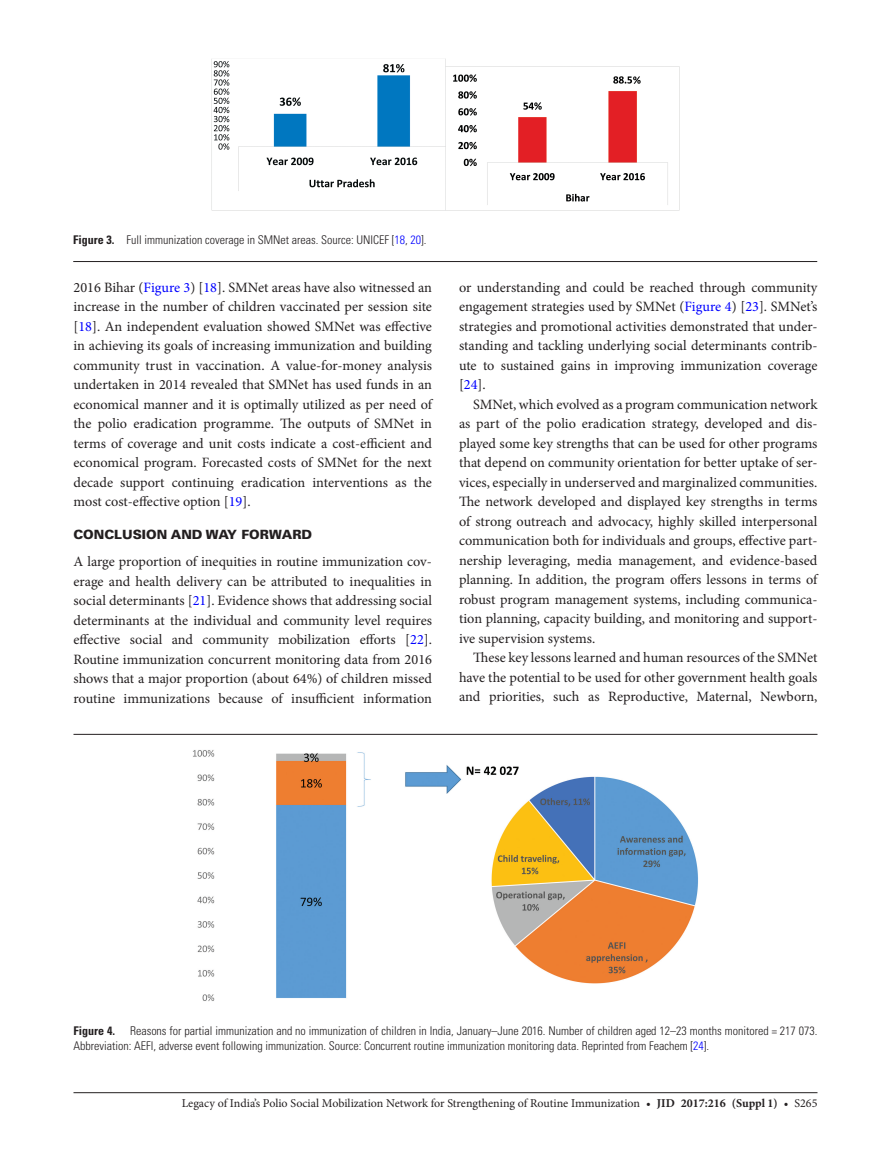
<style>
.page{position:relative;width:891px;height:1174px;background:#fff}
.page>*{position:absolute;margin:0;border:0;box-sizing:border-box;transform-origin:0 0}
.t1{font:14.25px/19.5px "Minion Pro";color:#231f20;text-align:justify}
.t2{font:900 12.75px "Univers LT Std";color:#231f20}
.t3{font:300 condensed 12px/15px "Univers LT Std";color:#231f20}
.t4{font:12px "Minion Pro";color:#231f20}
.s1{font-weight:700}
.s2{color:#00f}
</style>
<div class="page">
<hr style="left:73px;top:1092px;width:744px;height:1px;background:#231f20">
<hr style="left:73px;top:734px;width:744px;height:1px;background:#231f20">
<img style="left:193px;top:750px;width:505px;height:251px">
<hr style="left:73px;top:261px;width:744px;height:1px;background:#231f20">
<img style="left:211px;top:58px;width:468px;height:153px">
<p class="t3" style="left:73px;top:232px;width:355px"><span class="s1">Figure 3.</span> Full immunization coverage in SMNet areas. Source: UNICEF [<span class="s2">18</span>, <span class="s2">20</span>].</p>
<p class="t1" style="left:73px;top:278px;width:360px">2016 Bihar (<span class="s2">Figure 3</span>) [<span class="s2">18</span>]. SMNet areas have also witnessed an increase in the number of children vaccinated per session site [<span class="s2">18</span>]. An independent evaluation showed SMNet was effective in achieving its goals of increasing immunization and building community trust in vaccination. A value-for-money analysis undertaken in 2014 revealed that SMNet has used funds in an economical manner and it is optimally utilized as per need of the polio eradication programme. The outputs of SMNet in terms of coverage and unit costs indicate a cost-efficient and economical program. Forecasted costs of SMNet for the next decade support continuing eradication interventions as the most cost-effective option [<span class="s2">19</span>].</p>
<p class="t2" style="left:73px;top:527px;width:240px">CONCLUSION AND WAY FORWARD</p>
<p class="t1" style="left:73px;top:552px;width:360px">A large proportion of inequities in routine immunization cov&shy;erage and health delivery can be attributed to inequalities in social determinants [<span class="s2">21</span>]. Evidence shows that addressing social determinants at the individual and community level requires effective social and community mobilization efforts [<span class="s2">22</span>].<br>Routine immunization concurrent monitoring data from 2016 shows that a major proportion (about 64%) of children missed routine immunizations because of insufficient information</p>
<p class="t1" style="left:459px;top:277px;width:360px">or understanding and could be reached through community engagement strategies used by SMNet (<span class="s2">Figure 4</span>) [<span class="s2">23</span>]. SMNet’s strategies and promotional activities demonstrated that under&shy;standing and tackling underlying social determinants contrib&shy;ute to sustained gains in improving immunization coverage [<span class="s2">24</span>].</p>
<p class="t1" style="left:459px;top:394px;width:360px;text-indent:14px">SMNet, which evolved as a program communication network as part of the polio eradication strategy, developed and dis&shy;played some key strengths that can be used for other programs that depend on community orientation for better uptake of ser&shy;vices, especially in underserved and marginalized communities.<br>The network developed and displayed key strengths in terms of strong outreach and advocacy, highly skilled interpersonal communication both for individuals and groups, effective part&shy;nership leveraging, media management, and evidence-based planning. In addition, the program offers lessons in terms of robust program management systems, including communica&shy;tion planning, capacity building, and monitoring and support&shy;ive supervision systems.</p>
<p class="t1" style="left:459px;top:648px;width:360px;text-indent:14px">These key lessons learned and human resources of the SMNet have the potential to be used for other government health goals and priorities, such as Reproductive, Maternal, Newborn,</p>
<p class="t3" style="left:73px;top:1023px;width:746px"><span class="s1">Figure 4.</span> Reasons for partial immunization and no immunization of children in India, January–June 2016. Number of children aged 12–23 months monitored = 217 073.<br>Abbreviation: AEFI, adverse event following immunization. Source: Concurrent routine immunization monitoring data. Reprinted from Feachem [<span class="s2">24</span>].</p>
<p class="t4" style="left:182px;top:1095px;width:637px">Legacy of India’s Polio Social Mobilization Network for Strengthening of Routine Immunization • <span class="s1">JID 2017:216 (Suppl 1)</span> • S265</p>
</div>
